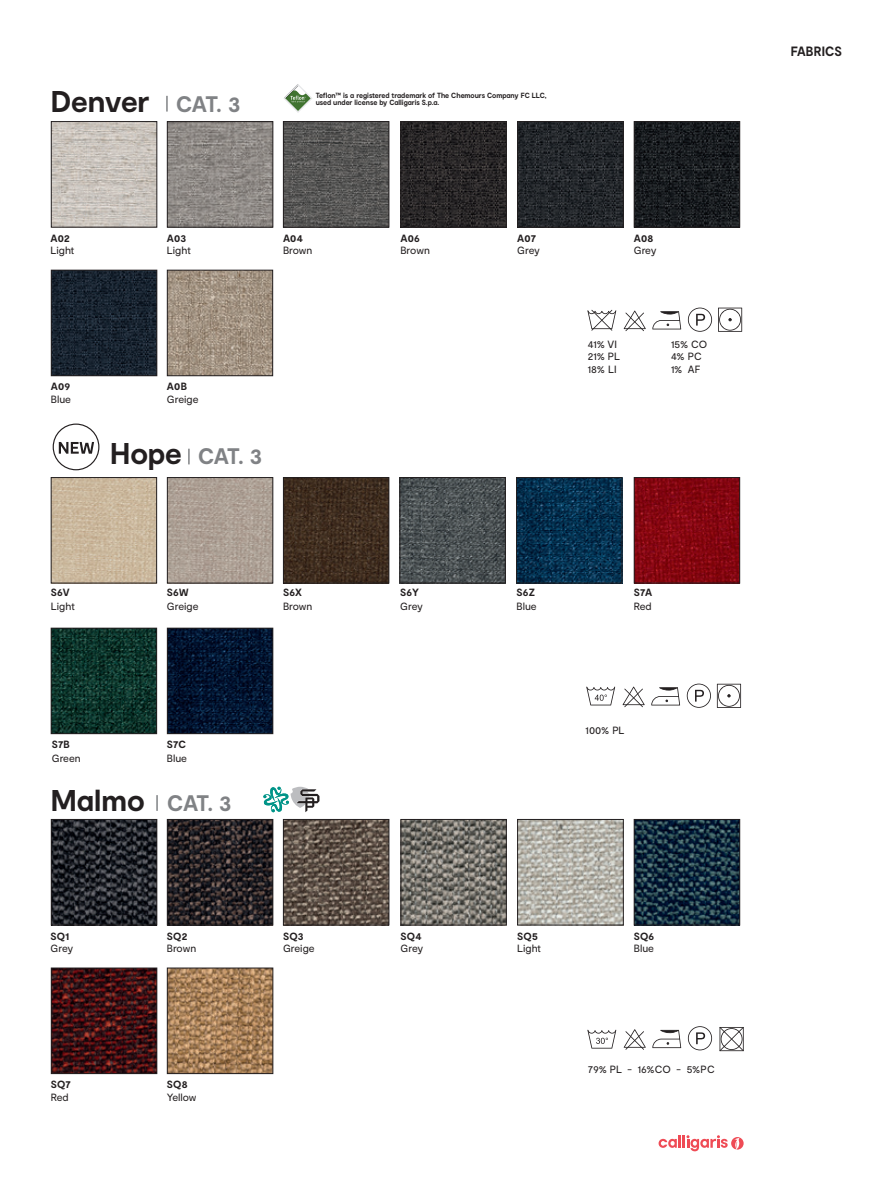
<style>
.page{position:relative;width:893px;height:1191px;background:#fff}
.page>*{position:absolute;margin:0;border:0;box-sizing:border-box;transform-origin:0 0}
.t1{font:700 30px "Calligaris";letter-spacing:-.005em;color:#231f20}
.t2{font:700 22.5px "Calligaris";letter-spacing:-.05em;color:#808285}
.t3{font:700 13.5px "Calligaris";letter-spacing:.005em;color:#231f20;scale:.95 1}
.t4{font:10.5px/12.6px "Calligaris";letter-spacing:-.005em;color:#231f20}
.t5{font:700 10.5px "Calligaris";letter-spacing:.02em;color:#231f20}
.t6{font:700 7.5px/7.5px "Calligaris";letter-spacing:-.01em;color:#231f20;scale:.95 1}
</style>
<div class="page">
<svg style="left:659px;top:1135px;width:85px;height:16px"></svg>
<svg style="left:587px;top:310px;width:29px;height:21px"></svg>
<svg style="left:624px;top:310px;width:22px;height:21px"></svg>
<svg style="left:652px;top:311px;width:29px;height:18px"></svg>
<svg style="left:688px;top:307px;width:24px;height:25px"></svg>
<svg style="left:718px;top:308px;width:24px;height:24px"></svg>
<img style="left:53px;top:123px;width:102px;height:102px">
<div style="left:51px;top:121px;width:106px;height:106px;border:1px solid #231f20"></div>
<img style="left:519px;top:123px;width:103px;height:102px">
<div style="left:517px;top:121px;width:107px;height:106px;border:1px solid #231f20"></div>
<img style="left:285px;top:123px;width:102px;height:102px">
<div style="left:283px;top:121px;width:106px;height:106px;border:1px solid #231f20"></div>
<img style="left:169px;top:123px;width:102px;height:102px">
<div style="left:167px;top:121px;width:106px;height:106px;border:1px solid #231f20"></div>
<img style="left:403px;top:123px;width:102px;height:102px">
<div style="left:401px;top:121px;width:106px;height:106px;border:1px solid #231f20"></div>
<img style="left:636px;top:123px;width:102px;height:102px">
<div style="left:634px;top:121px;width:106px;height:106px;border:1px solid #231f20"></div>
<img style="left:169px;top:272px;width:102px;height:102px">
<div style="left:167px;top:270px;width:106px;height:106px;border:1px solid #231f20"></div>
<img style="left:53px;top:272px;width:102px;height:102px">
<div style="left:51px;top:270px;width:106px;height:106px;border:1px solid #231f20"></div>
<svg style="left:166px;top:96px;width:2px;height:16px"></svg>
<svg style="left:284px;top:84px;width:28px;height:29px"></svg>
<svg style="left:587px;top:1029px;width:29px;height:19px"></svg>
<svg style="left:624px;top:1029px;width:22px;height:20px"></svg>
<svg style="left:652px;top:1029px;width:29px;height:19px"></svg>
<svg style="left:688px;top:1026px;width:24px;height:24px"></svg>
<svg style="left:719px;top:1027px;width:25px;height:24px"></svg>
<img style="left:53px;top:821px;width:102px;height:102px">
<div style="left:51px;top:819px;width:106px;height:106px;border:1px solid #231f20"></div>
<img style="left:519px;top:821px;width:103px;height:102px">
<div style="left:517px;top:819px;width:107px;height:106px;border:1px solid #231f20"></div>
<img style="left:285px;top:821px;width:102px;height:102px">
<div style="left:283px;top:819px;width:106px;height:106px;border:1px solid #231f20"></div>
<img style="left:169px;top:821px;width:102px;height:102px">
<div style="left:167px;top:819px;width:106px;height:106px;border:1px solid #231f20"></div>
<img style="left:403px;top:821px;width:102px;height:102px">
<div style="left:401px;top:819px;width:106px;height:106px;border:1px solid #231f20"></div>
<img style="left:636px;top:821px;width:102px;height:102px">
<div style="left:634px;top:819px;width:106px;height:106px;border:1px solid #231f20"></div>
<img style="left:53px;top:969px;width:102px;height:103px">
<div style="left:51px;top:967px;width:106px;height:107px;border:1px solid #231f20"></div>
<img style="left:169px;top:969px;width:102px;height:103px">
<div style="left:167px;top:967px;width:106px;height:107px;border:1px solid #231f20"></div>
<svg style="left:156px;top:795px;width:2px;height:16px"></svg>
<svg style="left:263px;top:786px;width:56px;height:26px"></svg>
<svg style="left:717px;top:684px;width:24px;height:24px"></svg>
<img style="left:53px;top:479px;width:102px;height:102px">
<div style="left:51px;top:477px;width:106px;height:106px;border:1px solid #231f20"></div>
<img style="left:518px;top:479px;width:102px;height:102px">
<div style="left:516px;top:477px;width:106px;height:106px;border:1px solid #231f20"></div>
<img style="left:285px;top:479px;width:102px;height:102px">
<div style="left:283px;top:477px;width:106px;height:106px;border:1px solid #231f20"></div>
<img style="left:169px;top:479px;width:102px;height:102px">
<div style="left:167px;top:477px;width:106px;height:106px;border:1px solid #231f20"></div>
<img style="left:401px;top:479px;width:103px;height:102px">
<div style="left:399px;top:477px;width:107px;height:106px;border:1px solid #231f20"></div>
<img style="left:636px;top:479px;width:102px;height:102px">
<div style="left:634px;top:477px;width:106px;height:106px;border:1px solid #231f20"></div>
<img style="left:169px;top:630px;width:102px;height:102px">
<div style="left:167px;top:628px;width:106px;height:106px;border:1px solid #231f20"></div>
<img style="left:53px;top:630px;width:102px;height:102px">
<div style="left:51px;top:628px;width:106px;height:106px;border:1px solid #231f20"></div>
<div style="left:53px;top:423px;width:46px;height:47px;border:1px solid #231f20;border-radius:50%"></div>
<svg style="left:59px;top:442px;width:35px;height:12px"></svg>
<svg style="left:586px;top:686px;width:29px;height:19px"></svg>
<svg style="left:623px;top:686px;width:22px;height:21px"></svg>
<svg style="left:651px;top:687px;width:29px;height:18px"></svg>
<svg style="left:687px;top:683px;width:24px;height:25px"></svg>
<svg style="left:188px;top:449px;width:2px;height:15px"></svg>
<h1 class="t1" style="left:51px;top:82px;width:100px">Denver</h1>
<h2 class="t2" style="left:176px;top:90px;width:66px">CAT. 3</h2>
<p class="t6" style="left:316px;top:91px;width:244px">Teflon™ is a registered trademark of The Chemours Company FC LLC, used under license by Calligaris S.p.a.</p>
<p class="t5" style="left:51px;top:231px;width:21px">A02</p>
<p class="t5" style="left:517px;top:231px;width:20px">A07</p>
<p class="t5" style="left:167px;top:231px;width:21px">A03</p>
<p class="t5" style="left:401px;top:231px;width:21px">A06</p>
<p class="t5" style="left:634px;top:231px;width:21px">A08</p>
<p class="t5" style="left:283px;top:231px;width:21px">A04</p>
<p class="t4" style="left:51px;top:245px;width:25px">Light</p>
<p class="t4" style="left:167px;top:245px;width:25px">Light</p>
<p class="t4" style="left:283px;top:245px;width:31px">Brown</p>
<p class="t4" style="left:401px;top:245px;width:31px">Brown</p>
<p class="t4" style="left:517px;top:245px;width:24px">Grey</p>
<p class="t4" style="left:634px;top:245px;width:24px">Grey</p>
<p class="t5" style="left:51px;top:380px;width:21px">A09</p>
<p class="t5" style="left:167px;top:380px;width:22px">A0B</p>
<p class="t4" style="left:51px;top:393px;width:22px">Blue</p>
<p class="t4" style="left:167px;top:393px;width:33px">Greige</p>
<h1 class="t1" style="left:110px;top:435px;width:73px">Hope</h1>
<h2 class="t2" style="left:198px;top:442px;width:66px">CAT. 3</h2>
<p class="t4" style="left:588px;top:338px;width:34px">41% VI<br>21% PL<br>18% LI</p>
<p class="t4" style="left:671px;top:338px;width:38px">15% CO<br>4% PC<br>1% AF</p>
<p class="t5" style="left:51px;top:586px;width:20px">S6V</p>
<p class="t5" style="left:167px;top:586px;width:23px">S6W</p>
<p class="t5" style="left:283px;top:586px;width:20px">S6X</p>
<p class="t5" style="left:400px;top:586px;width:20px">S6Y</p>
<p class="t5" style="left:516px;top:586px;width:20px">S6Z</p>
<p class="t5" style="left:634px;top:586px;width:20px">S7A</p>
<p class="t4" style="left:51px;top:600px;width:25px">Light</p>
<p class="t4" style="left:167px;top:600px;width:33px">Greige</p>
<p class="t4" style="left:283px;top:600px;width:31px">Brown</p>
<p class="t4" style="left:400px;top:600px;width:24px">Grey</p>
<p class="t4" style="left:516px;top:600px;width:22px">Blue</p>
<p class="t4" style="left:634px;top:600px;width:19px">Red</p>
<p class="t5" style="left:52px;top:738px;width:19px">S7B</p>
<p class="t5" style="left:167px;top:738px;width:21px">S7C</p>
<p class="t4" style="left:52px;top:752px;width:30px">Green</p>
<p class="t4" style="left:167px;top:752px;width:22px">Blue</p>
<h1 class="t1" style="left:51px;top:781px;width:95px">Malmo</h1>
<h2 class="t2" style="left:167px;top:789px;width:66px">CAT. 3</h2>
<p class="t4" style="left:586px;top:724px;width:40px">100% PL</p>
<p class="t5" style="left:51px;top:929px;width:20px">SQ1</p>
<p class="t5" style="left:167px;top:929px;width:22px">SQ2</p>
<p class="t5" style="left:401px;top:929px;width:22px">SQ4</p>
<p class="t5" style="left:283px;top:929px;width:22px">SQ3</p>
<p class="t5" style="left:517px;top:929px;width:22px">SQ5</p>
<p class="t5" style="left:634px;top:929px;width:22px">SQ6</p>
<p class="t4" style="left:51px;top:942px;width:24px">Grey</p>
<p class="t4" style="left:167px;top:942px;width:31px">Brown</p>
<p class="t4" style="left:401px;top:942px;width:24px">Grey</p>
<p class="t4" style="left:517px;top:942px;width:25px">Light</p>
<p class="t4" style="left:283px;top:942px;width:33px">Greige</p>
<p class="t4" style="left:634px;top:942px;width:22px">Blue</p>
<p class="t5" style="left:51px;top:1077px;width:21px">SQ7</p>
<p class="t5" style="left:167px;top:1077px;width:22px">SQ8</p>
<p class="t4" style="left:51px;top:1091px;width:19px">Red</p>
<p class="t4" style="left:167px;top:1091px;width:31px">Yellow</p>
<p class="t4" style="left:588px;top:1063px;width:128px">79% PL - 16%CO - 5%PC</p>
<p class="t3" style="left:791px;top:42px;width:55px">FABRICS</p>
</div>
